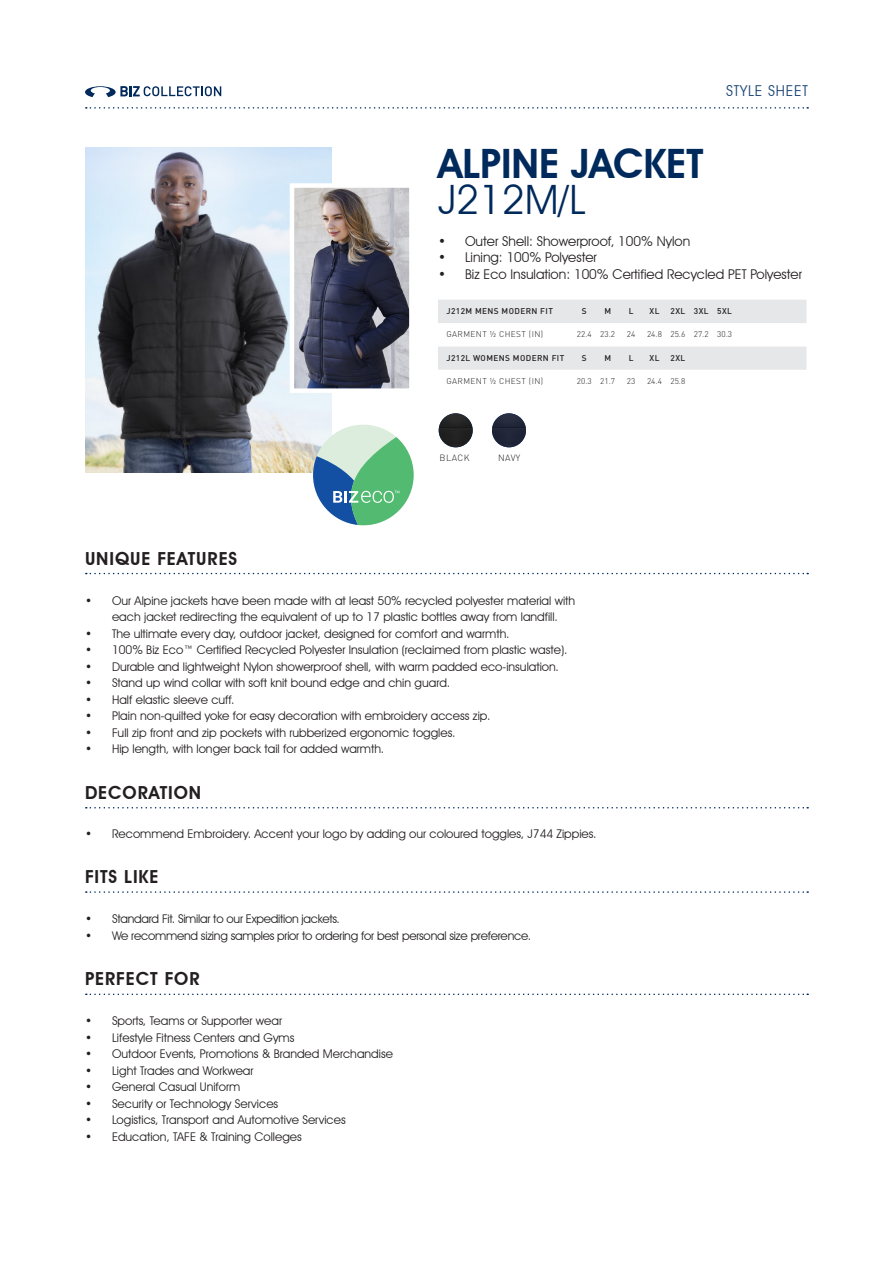
<style>
.page{position:relative;width:893px;height:1263px;background:#fff}
.page>*{position:absolute;margin:0;border:0;box-sizing:border-box;transform-origin:0 0}
.t1{font:600 40.5px/36px "Avant Garde IT Cby BT";color:#00295c}
.Sub_Heading{font:600 18px "Avant Garde IT Cby BT";letter-spacing:.05em;color:#231f20}
.t2{font:15px "Avant Garde IT Cby BT";letter-spacing:.05em;color:#1a4574}
.t3{font:13.5px "Avant Garde IT Cby BT";color:#231f20}
.t4{font:12px/16.5px "Avant Garde IT Cby BT";color:#231f20}
.t5{font:12px "Avant Garde IT Cby BT";letter-spacing:-.02em;color:#231f20}
.Bullet_Points{font:300 9px "DIN";letter-spacing:.05em;color:#231f20}
.Table_Normal{font:300 8.25px "DIN";letter-spacing:.05em;color:#231f20}
.t6{font:500 8.25px "DIN";letter-spacing:.05em;color:#231f20}
.s1{font-weight:400}
</style>
<div class="page">
<svg style="left:86px;top:107px;width:722px;height:2px"></svg>
<svg style="left:86px;top:573px;width:722px;height:1px"></svg>
<svg style="left:86px;top:807px;width:722px;height:1px"></svg>
<svg style="left:86px;top:891px;width:722px;height:2px"></svg>
<svg style="left:85px;top:86px;width:136px;height:11px"></svg>
<img style="left:85px;top:147px;width:247px;height:325px">
<svg style="left:86px;top:993px;width:722px;height:2px"></svg>
<svg style="left:438px;top:300px;width:368px;height:70px"></svg>
<div style="left:313px;top:425px;width:100px;height:100px;background:#dceddd;border-radius:50%"></div>
<svg style="left:313px;top:437px;width:101px;height:88px"></svg>
<img style="left:295px;top:188px;width:114px;height:200px">
<div style="left:290px;top:183px;width:124px;height:210px;border:4px solid #fff"></div>
<img style="left:439px;top:413px;width:34px;height:34px;border-radius:17px">
<img style="left:492px;top:413px;width:34px;height:34px;border-radius:17px">
<p class="t1" style="left:438px;top:146px;width:267px">ALPINE JACKET<br><span class="s1">J212M/L</span></p>
<p class="t2" style="left:726px;top:82px;width:83px">STYLE SHEET</p>
<p class="t3" style="left:438px;top:233px;width:254px">• Outer Shell: Showerproof, 100% Nylon</p>
<p class="t3" style="left:438px;top:249px;width:160px">• Lining: 100% Polyester</p>
<p class="t3" style="left:438px;top:266px;width:366px">• Biz Eco Insulation: 100% Certified Recycled PET Polyester</p>
<p class="t6" style="left:446px;top:306px;width:108px">J212M MENS MODERN FIT</p>
<p class="t6" style="left:582px;top:306px;width:6px">S</p>
<p class="t6" style="left:604px;top:306px;width:8px">M</p>
<p class="t6" style="left:629px;top:306px;width:6px">L</p>
<p class="t6" style="left:649px;top:306px;width:11px">XL</p>
<p class="t6" style="left:670px;top:306px;width:16px">2XL</p>
<p class="t6" style="left:694px;top:306px;width:16px">3XL</p>
<p class="t6" style="left:717px;top:306px;width:16px">5XL</p>
<p class="Table_Normal" style="left:446px;top:329px;width:98px">GARMENT ½ CHEST (IN)</p>
<p class="Table_Normal" style="left:577px;top:329px;width:16px">22.4</p>
<p class="Table_Normal" style="left:600px;top:329px;width:16px">23.2</p>
<p class="Table_Normal" style="left:627px;top:329px;width:10px">24</p>
<p class="Table_Normal" style="left:647px;top:329px;width:16px">24.8</p>
<p class="Table_Normal" style="left:670px;top:329px;width:16px">25.6</p>
<p class="Table_Normal" style="left:694px;top:329px;width:16px">27.2</p>
<p class="Table_Normal" style="left:717px;top:329px;width:16px">30.3</p>
<p class="t6" style="left:446px;top:353px;width:119px">J212L WOMENS MODERN FIT</p>
<p class="t6" style="left:582px;top:353px;width:6px">S</p>
<p class="t6" style="left:604px;top:353px;width:8px">M</p>
<p class="t6" style="left:629px;top:353px;width:6px">L</p>
<p class="t6" style="left:649px;top:353px;width:11px">XL</p>
<p class="t6" style="left:670px;top:353px;width:16px">2XL</p>
<p class="Table_Normal" style="left:446px;top:376px;width:98px">GARMENT ½ CHEST (IN)</p>
<p class="Table_Normal" style="left:577px;top:376px;width:16px">20.3</p>
<p class="Table_Normal" style="left:600px;top:376px;width:16px">21.7</p>
<p class="Table_Normal" style="left:627px;top:376px;width:10px">23</p>
<p class="Table_Normal" style="left:647px;top:376px;width:16px">24.4</p>
<p class="Table_Normal" style="left:670px;top:376px;width:16px">25.8</p>
<p class="Sub_Heading" style="left:85px;top:547px;width:154px">UNIQUE FEATURES</p>
<p class="Bullet_Points" style="left:440px;top:452px;width:31px">BLACK</p>
<p class="Bullet_Points" style="left:498px;top:452px;width:24px">NAVY</p>
<p class="t4" style="left:112px;top:592px;width:465px;text-indent:-27px">• Our Alpine jackets have been made with at least 50% recycled polyester material with each jacket redirecting the equivalent of up to 17 plastic bottles away from landfill.</p>
<p class="t4" style="left:85px;top:625px;width:426px">• The ultimate every day, outdoor jacket, designed for comfort and warmth.</p>
<p class="t4" style="left:85px;top:641px;width:484px">• 100% Biz Eco™ Certified Recycled Polyester Insulation (reclaimed from plastic waste).</p>
<p class="t4" style="left:85px;top:658px;width:475px">• Durable and lightweight Nylon showerproof shell, with warm padded eco-insulation.</p>
<p class="t4" style="left:85px;top:674px;width:367px">• Stand up wind collar with soft knit bound edge and chin guard.</p>
<p class="t4" style="left:85px;top:691px;width:151px">• Half elastic sleeve cuff.</p>
<p class="t4" style="left:85px;top:707px;width:407px">• Plain non-quilted yoke for easy decoration with embroidery access zip.</p>
<p class="t4" style="left:85px;top:724px;width:372px">• Full zip front and zip pockets with rubberized ergonomic toggles.</p>
<p class="t4" style="left:85px;top:740px;width:301px">• Hip length, with longer back tail for added warmth.</p>
<p class="Sub_Heading" style="left:85px;top:781px;width:118px">DECORATION</p>
<p class="t4" style="left:85px;top:825px;width:513px">• Recommend Embroidery. Accent your logo by adding our coloured toggles, J744 Zippies.</p>
<p class="Sub_Heading" style="left:85px;top:866px;width:75px">FITS LIKE</p>
<p class="t5" style="left:85px;top:912px;width:256px">• Standard Fit. Similar to our Expedition jackets.</p>
<p class="t5" style="left:85px;top:928px;width:448px">• We recommend sizing samples prior to ordering for best personal size preference.</p>
<p class="Sub_Heading" style="left:85px;top:968px;width:116px">PERFECT FOR</p>
<p class="t4" style="left:85px;top:1013px;width:199px">• Sports, Teams or Supporter wear</p>
<p class="t4" style="left:85px;top:1029px;width:211px">• Lifestyle Fitness Centers and Gyms</p>
<p class="t4" style="left:85px;top:1046px;width:309px">• Outdoor Events, Promotions &amp; Branded Merchandise</p>
<p class="t4" style="left:85px;top:1062px;width:170px">• Light Trades and Workwear</p>
<p class="t4" style="left:85px;top:1079px;width:157px">• General Casual Uniform</p>
<p class="t4" style="left:85px;top:1095px;width:195px">• Security or Technology Services</p>
<p class="t4" style="left:85px;top:1112px;width:262px">• Logistics, Transport and Automotive Services</p>
<p class="t4" style="left:85px;top:1128px;width:218px">• Education, TAFE &amp; Training Colleges</p>
</div>
